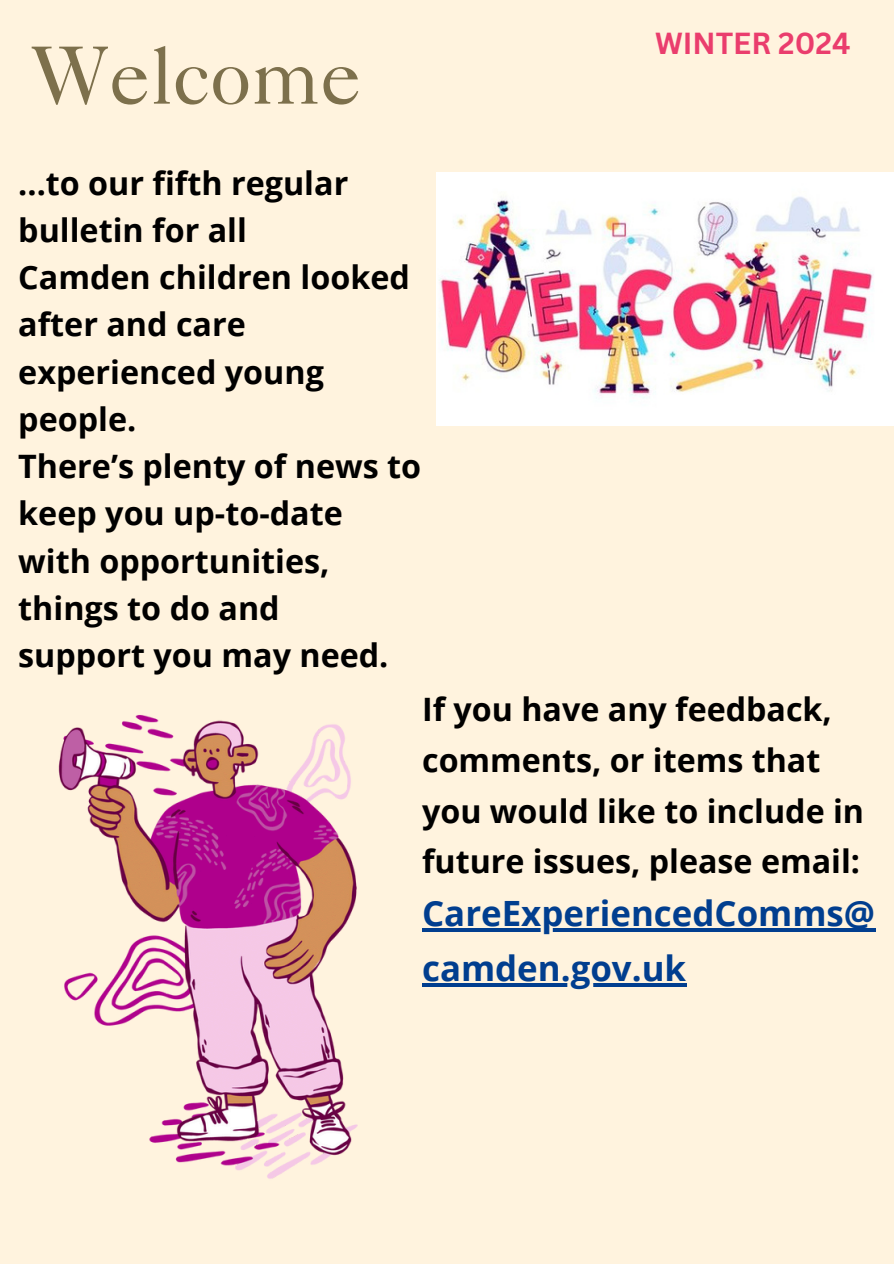
<style>
.page{position:relative;width:894px;height:1264px;background:#fff}
.page>*{position:absolute;margin:0;border:0;box-sizing:border-box;transform-origin:0 0}
.t1{font:82.65px "Caslon 540 LT Std";color:#7d704c}
.t2{font:700 34.8px "Open Sans";color:#013e8f}
.t3{font:700 32.25px/47.2px "Open Sans";color:#000}
.t4{font:700 29.7px "Canva Sans";color:#ea3d6d}
</style>
<div class="page">
<div style="left:0;top:0;width:893px;height:1263px;background:#fff3de"></div>
<img style="left:436px;top:172px;width:457px;height:253px">
<img style="left:58px;top:714px;width:300px;height:465px">
<hr style="left:422px;top:928px;width:452px;height:3px;background:#013e8f">
<hr style="left:422px;top:983px;width:264px;height:3px;background:#013e8f">
<p class="t1" style="left:31px;top:46px;width:332px">Welcome</p>
<h1 class="t3" style="left:18px;top:158px;width:331px">...to our fifth regular bulletin for all</h1>
<h2 class="t3" style="left:18px;top:253px;width:393px">Camden children looked after and care experienced young people.</h2>
<p class="t3" style="left:18px;top:442px;width:404px">There’s plenty of news to keep you up-to-date with opportunities, things to do and</p>
<p class="t3" style="left:18px;top:631px;width:371px">support you may need.</p>
<p class="t4" style="left:655px;top:22px;width:197px">WINTER 2024</p>
<p class="t3" style="left:422px;top:683px;width:443px;line-height:50.7px">If you have any feedback, comments, or items that you would like to include in future issues, please email:</p>
<p class="t2" style="left:422px;top:889px;width:454px">CareExperiencedComms@</p>
<p class="t2" style="left:422px;top:944px;width:265px">camden.gov.uk</p>
</div>
